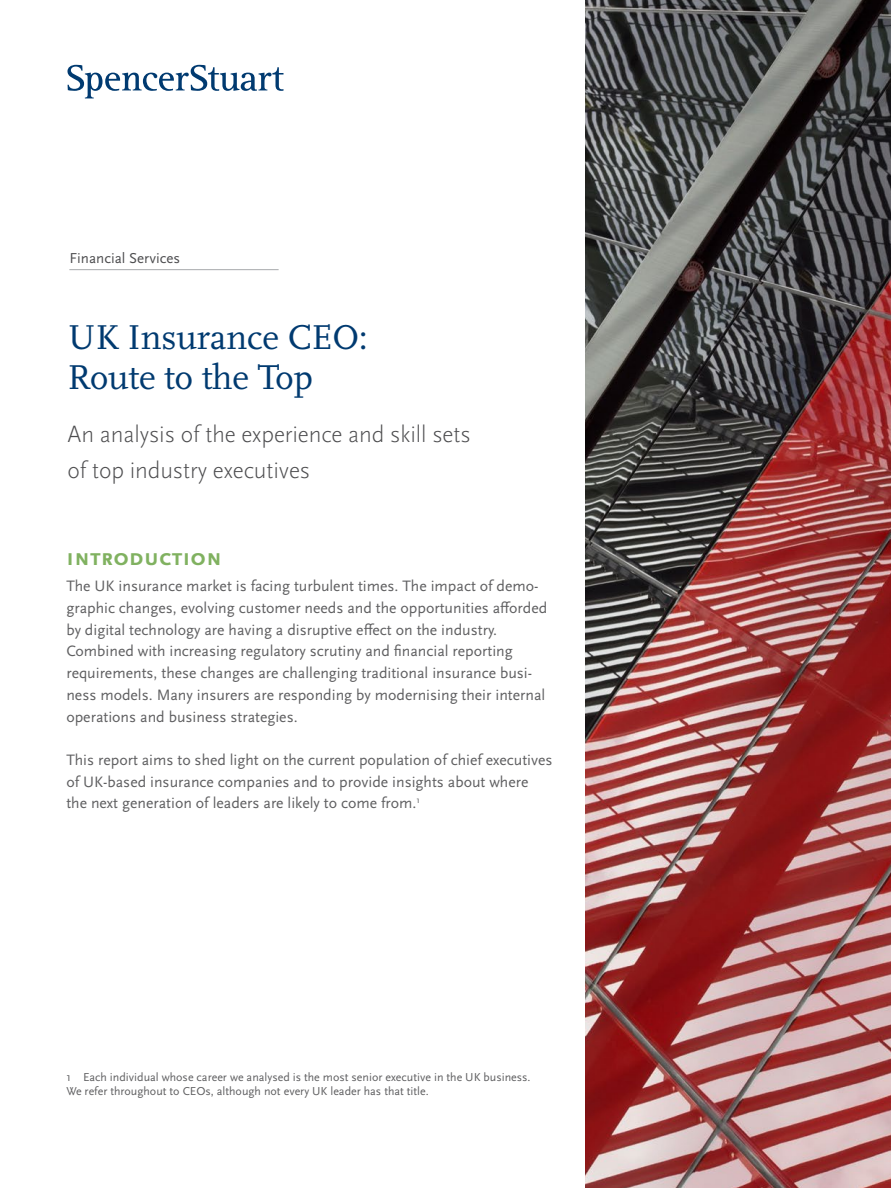
<style>
.page{position:relative;width:891px;height:1188px;background:#fff}
.page>*{position:absolute;margin:0;border:0;box-sizing:border-box;transform-origin:0 0}
.Cover_Title_Serif{font:36px/40.5px "Scala Pro";letter-spacing:-.005em;color:#003a70}
.Cover_Title_Serif-2{font:300 24px/36px "Scala Sans Pro";letter-spacing:-.005em;color:#4d4d4f}
.t1{font:700 24px "Scala Sans Pro";letter-spacing:.01em;color:#72a94e}
.t2{font:15.75px/21.8px "Scala Sans Pro";color:#4d4d4f}
.Practice_Header{font:15px "Scala Sans Pro";color:#4d4d4f}
.t3{font:12px/14.4px "Scala Sans Pro";color:#4d4d4f}
</style>
<div class="page">
<img style="left:586px;top:0;width:305px;height:1188px">
<svg style="left:67px;top:65px;width:217px;height:33px"></svg>
<hr style="left:69px;top:269px;width:210px;height:1px;background:#a7a9ac">
<p class="Practice_Header" style="left:69px;top:249px;width:112px">Financial Services</p>
<p class="Cover_Title_Serif" style="left:68px;top:317px;width:302px">UK Insurance CEO:<br>Route to the Top</p>
<p class="Cover_Title_Serif-2" style="left:68px;top:417px;width:405px">An analysis of the experience and skill sets of top industry executives</p>
<h2 class="t1" style="left:66px;top:543px;width:157px">Introduction</h2>
<p class="t2" style="left:66px;top:575px;width:482px">The UK insurance market is facing turbulent times. The impact of demo&shy;graphic changes, evolving customer needs and the opportunities afforded by digital technology are having a disruptive effect on the industry.<br>Combined with increasing regulatory scrutiny and financial reporting requirements, these changes are challenging traditional insurance busi&shy;ness models. Many insurers are responding by modernising their internal operations and business strategies.</p>
<p class="t2" style="left:66px;top:749px;width:488px">This report aims to shed light on the current population of chief executives of UK-based insurance companies and to provide insights about where the next generation of leaders are likely to come from.<sup>1</sup></p>
<p class="t3" style="left:66px;top:1069px;width:466px">1 Each individual whose career we analysed is the most senior executive in the UK business.<br>We refer throughout to CEOs, although not every UK leader has that title.</p>
</div>
